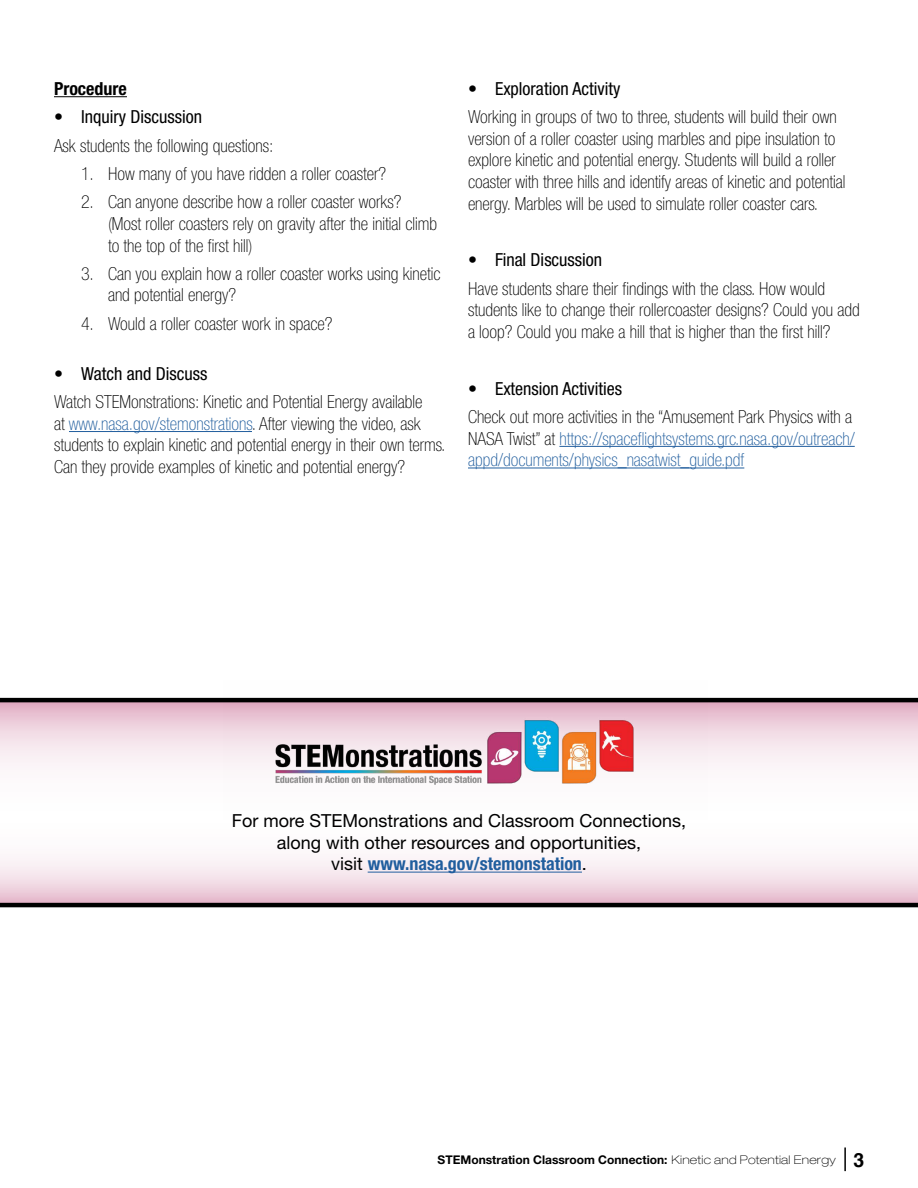
<style>
.page{position:relative;width:918px;height:1188px;background:#fff}
.page>*{position:absolute;margin:0;border:0;box-sizing:border-box;transform-origin:0 0}
.t1{font:100 condensed 18px/21.6px "Helvetica Neue LT Std";color:#000}
.t2{font:100 condensed 18px/21.6px "Helvetica Neue LT Std";color:#215e9e}
.t3{font:18px/21.6px "Helvetica Neue LT Std";color:#000;text-align:center}
.t4{font:condensed 18px "Helvetica Neue LT Std";color:#000}
.t5{font:700 condensed 18px "Helvetica Neue LT Std";color:#000}
.t6{font:700 12px "Helvetica Neue LT Std";color:#000}
.s1{color:#215e9e}
.s2{color:#000}
.s3{font-weight:700;font-stretch:condensed;color:#215e9e}
.s4{font-weight:100;font-stretch:expanded}
.s5{font-family:"Helvetica";font-size:19.5px}
</style>
<div class="page">
<hr style="left:844px;top:1148px;width:2px;height:23px;background:#000">
<hr style="left:54px;top:96px;width:73px;height:1px;background:#000">
<hr style="left:69px;top:431px;width:183px;height:1px;background:#215e9e">
<hr style="left:559px;top:446px;width:296px;height:1px;background:#215e9e">
<hr style="left:468px;top:468px;width:276px;height:1px;background:#215e9e">
<hr style="left:0;top:698px;width:918px;height:4px;background:#000">
<svg style="left:0;top:702px;width:918px;height:201px"></svg>
<hr style="left:0;top:903px;width:918px;height:4px;background:#000">
<hr style="left:368px;top:872px;width:214px;height:1px;background:#215e9e">
<img style="left:223px;top:697px;width:484px;height:123px">
<p class="t5" style="left:54px;top:78px;width:74px">Procedure</p>
<p class="t4" style="left:54px;top:107px;width:150px">• Inquiry Discussion</p>
<p class="t1" style="left:54px;top:134px;width:221px">Ask students the following questions:</p>
<p class="t1" style="left:81px;top:163px;width:307px">1. How many of you have ridden a roller coaster?</p>
<p class="t1" style="left:108px;top:191px;width:331px;text-indent:-27px">2. Can anyone describe how a roller coaster works? (Most roller coasters rely on gravity after the initial climb to the top of the first hill)</p>
<p class="t1" style="left:108px;top:263px;width:334px;text-indent:-27px">3. Can you explain how a roller coaster works using kinetic and potential energy?</p>
<p class="t1" style="left:81px;top:313px;width:253px">4. Would a roller coaster work in space?</p>
<p class="t4" style="left:54px;top:363px;width:155px">• Watch and Discuss</p>
<p class="t1" style="left:54px;top:391px;width:393px">Watch STEMonstrations: Kinetic and Potential Energy available<br>at <span class="s1">www.nasa.gov/stemonstrations</span>. After viewing the video, ask students to explain kinetic and potential energy in their own terms.<br>Can they provide examples of kinetic and potential energy?</p>
<p class="t4" style="left:468px;top:78px;width:154px">• Exploration Activity</p>
<p class="t1" style="left:468px;top:106px;width:379px">Working in groups of two to three, students will build their own version of a roller coaster using marbles and pipe insulation to explore kinetic and potential energy. Students will build a roller coaster with three hills and identify areas of kinetic and potential energy. Marbles will be used to simulate roller coaster cars.</p>
<p class="t4" style="left:468px;top:250px;width:136px">• Final Discussion</p>
<p class="t1" style="left:468px;top:277px;width:393px">Have students share their findings with the class. How would students like to change their rollercoaster designs? Could you add a loop? Could you make a hill that is higher than the first hill?</p>
<p class="t4" style="left:468px;top:378px;width:156px">• Extension Activities</p>
<p class="t2" style="left:468px;top:406px;width:388px"><span class="s2">Check out more activities in the “Amusement Park Physics with a<br>NASA Twist” at</span> https://spaceflightsystems.grc.nasa.gov/outreach/ appd/documents/physics_nasatwist_guide.pdf</p>
<p class="t3" style="left:232px;top:810px;width:456px">For more STEMonstrations and Classroom Connections, along with other resources and opportunities,<br>visit <span class="s3">www.nasa.gov/stemonstation</span>.</p>
<p class="t6" style="left:438px;top:1152px;width:428px">STEMonstration Classroom Connection: <span class="s4">Kinetic and Potential Energy</span> <span class="s5">3</span></p>
</div>
